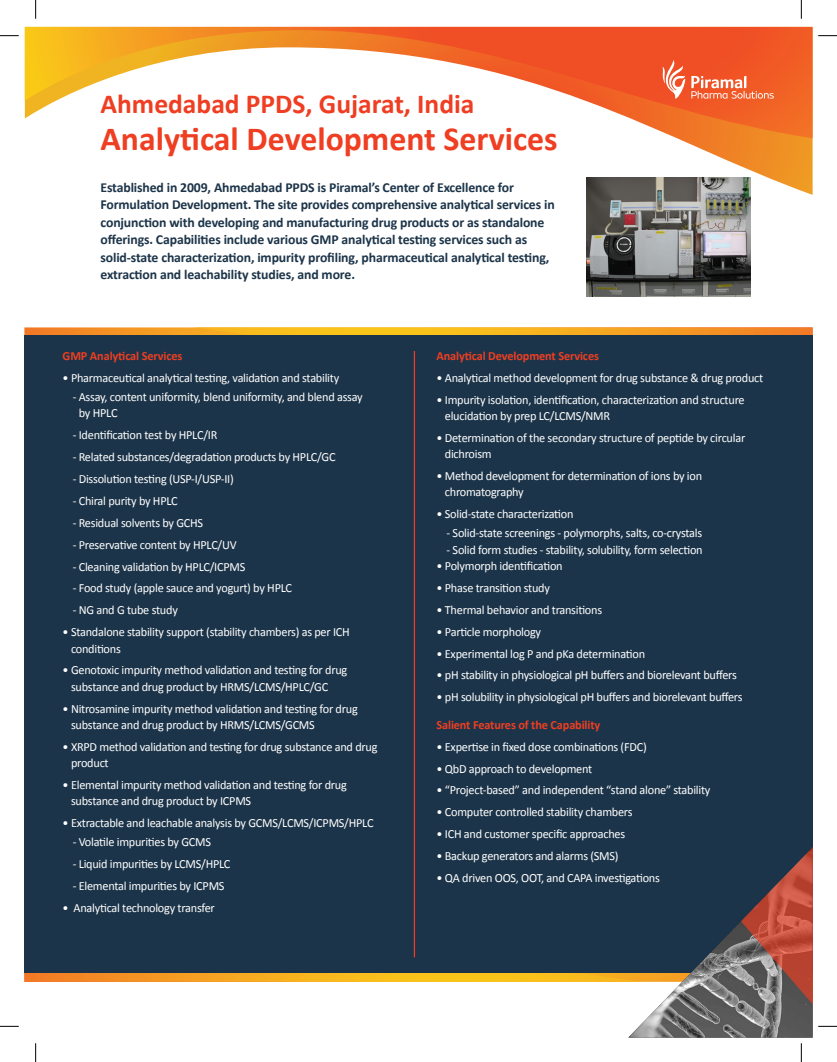
<style>
.page{position:relative;width:837px;height:1062px;background:#fff}
.page>*{position:absolute;margin:0;border:0;box-sizing:border-box;transform-origin:0 0}
.t1{font:700 33.75px "Calibri";color:#ef3e22}
.t2{font:700 27.5px "Calibri";color:#ef3e22}
.t3{font:700 13.75px/17.5px "Calibri";letter-spacing:-.01em;color:#1c3449}
.t4{font:12.5px/16.2px "Calibri";letter-spacing:-.02em;color:#fff}
.t5{font:700 12.5px "Calibri";letter-spacing:-.01em;color:#ef3e22}
</style>
<div class="page">
<svg style="left:24px;top:327px;width:788px;height:8px;background:#f6a827"></svg>
<svg style="left:586px;top:138px;width:226px;height:57px"></svg>
<svg style="left:25px;top:27px;width:787px;height:111px"></svg>
<div style="left:24px;top:335px;width:788px;height:637px;background:#1c3449"></div>
<svg style="left:662px;top:60px;width:23px;height:39px"></svg>
<svg style="left:691px;top:76px;width:82px;height:23px;background:#f4815c"></svg>
<hr style="left:413px;top:351px;width:2px;height:606px;background:#ef3e22">
<img style="left:586px;top:178px;width:164px;height:119px">
<svg style="left:0;top:35px;width:19px;height:1px"></svg>
<svg style="left:818px;top:35px;width:18px;height:1px"></svg>
<svg style="left:818px;top:1025px;width:18px;height:1px"></svg>
<svg style="left:35px;top:0;width:1px;height:19px"></svg>
<svg style="left:800px;top:0;width:1px;height:19px"></svg>
<svg style="left:0;top:739px;width:812px;height:322px"></svg>
<p class="t2" style="left:100px;top:85px;width:375px">Ahmedabad PPDS, Gujarat, India</p>
<p class="t1" style="left:100px;top:114px;width:458px">Analytical Development Services</p>
<p class="t3" style="left:100px;top:178px;width:455px">Established in 2009, Ahmedabad PPDS is Piramal’s Center of Excellence for Formulation Development. The site provides comprehensive analytical services in conjunction with developing and manufacturing drug products or as standalone offerings. Capabilities include various GMP analytical testing services such as solid-state characterization, impurity profiling, pharmaceutical analytical testing, extraction and leachability studies, and more.</p>
<p class="t5" style="left:63px;top:347px;width:121px">GMP Analytical Services</p>
<p class="t4" style="left:63px;top:369px;width:278px">• Pharmaceutical analytical testing, validation and stability</p>
<p class="t4" style="left:79px;top:388px;width:285px;text-indent:-6px">- Assay, content uniformity, blend uniformity, and blend assay by HPLC</p>
<p class="t4" style="left:73px;top:426px;width:146px">- Identification test by HPLC/IR</p>
<p class="t4" style="left:73px;top:448px;width:264px">- Related substances/degradation products by HPLC/GC</p>
<p class="t4" style="left:73px;top:470px;width:162px">- Dissolution testing (USP-I/USP-II)</p>
<p class="t4" style="left:73px;top:492px;width:106px">- Chiral purity by HPLC</p>
<p class="t4" style="left:73px;top:514px;width:132px">- Residual solvents by GCHS</p>
<p class="t4" style="left:73px;top:536px;width:165px">- Preservative content by HPLC/UV</p>
<p class="t4" style="left:73px;top:558px;width:174px">- Cleaning validation by HPLC/ICPMS</p>
<p class="t4" style="left:73px;top:579px;width:221px">- Food study (apple sauce and yogurt) by HPLC</p>
<p class="t4" style="left:73px;top:601px;width:107px">- NG and G tube study</p>
<p class="t4" style="left:71px;top:623px;width:280px;text-indent:-8px">• Standalone stability support (stability chambers) as per ICH conditions</p>
<p class="t4" style="left:71px;top:661px;width:278px;text-indent:-8px">• Genotoxic impurity method validation and testing for drug substance and drug product by HRMS/LCMS/HPLC/GC</p>
<p class="t4" style="left:71px;top:699px;width:288px;text-indent:-8px">• Nitrosamine impurity method validation and testing for drug substance and drug product by HRMS/LCMS/GCMS</p>
<p class="t4" style="left:71px;top:738px;width:308px;text-indent:-8px">• XRPD method validation and testing for drug substance and drug product</p>
<p class="t4" style="left:71px;top:776px;width:277px;text-indent:-8px">• Elemental impurity method validation and testing for drug substance and drug product by ICPMS</p>
<p class="t4" style="left:63px;top:814px;width:312px">• Extractable and leachable analysis by GCMS/LCMS/ICPMS/HPLC</p>
<p class="t4" style="left:73px;top:833px;width:140px">- Volatile impurities by GCMS</p>
<p class="t4" style="left:73px;top:855px;width:159px">- Liquid impurities by LCMS/HPLC</p>
<p class="t4" style="left:73px;top:877px;width:153px">- Elemental impurities by ICPMS</p>
<p class="t4" style="left:63px;top:899px;width:154px">• Analytical technology transfer</p>
<p class="t5" style="left:436px;top:347px;width:164px">Analytical Development Services</p>
<p class="t4" style="left:436px;top:369px;width:328px">• Analytical method development for drug substance &amp; drug product</p>
<p class="t4" style="left:445px;top:391px;width:301px;text-indent:-8px">• Impurity isolation, identification, characterization and structure elucidation by prep LC/LCMS/NMR</p>
<p class="t4" style="left:445px;top:429px;width:302px;text-indent:-8px">• Determination of the secondary structure of peptide by circular dichroism</p>
<p class="t4" style="left:445px;top:467px;width:259px;text-indent:-8px">• Method development for determination of ions by ion chromatography</p>
<p class="t4" style="left:436px;top:505px;width:138px">• Solid-state characterization</p>
<p class="t4" style="left:446px;top:524px;width:257px">- Solid-state screenings - polymorphs, salts, co-crystals</p>
<p class="t4" style="left:446px;top:541px;width:257px">- Solid form studies - stability, solubility, form selection</p>
<p class="t4" style="left:436px;top:557px;width:128px">• Polymorph identification</p>
<p class="t4" style="left:436px;top:579px;width:115px">• Phase transition study</p>
<p class="t4" style="left:436px;top:601px;width:167px">• Thermal behavior and transitions</p>
<p class="t4" style="left:436px;top:623px;width:106px">• Particle morphology</p>
<p class="t4" style="left:436px;top:644px;width:210px">• Experimental log P and pKa determination</p>
<p class="t4" style="left:436px;top:666px;width:302px">• pH stability in physiological pH buffers and biorelevant buffers</p>
<p class="t4" style="left:436px;top:688px;width:307px">• pH solubility in physiological pH buffers and biorelevant buffers</p>
<p class="t5" style="left:436px;top:715px;width:165px">Salient Features of the Capability</p>
<p class="t4" style="left:436px;top:738px;width:212px">• Expertise in fixed dose combinations (FDC)</p>
<p class="t4" style="left:436px;top:759px;width:157px">• QbD approach to development</p>
<p class="t4" style="left:436px;top:781px;width:275px">• “Project-based” and independent “stand alone” stability</p>
<p class="t4" style="left:436px;top:803px;width:197px">• Computer controlled stability chambers</p>
<p class="t4" style="left:436px;top:825px;width:190px">• ICH and customer specific approaches</p>
<p class="t4" style="left:436px;top:847px;width:183px">• Backup generators and alarms (SMS)</p>
<p class="t4" style="left:436px;top:869px;width:225px">• QA driven OOS, OOT, and CAPA investigations</p>
</div>
